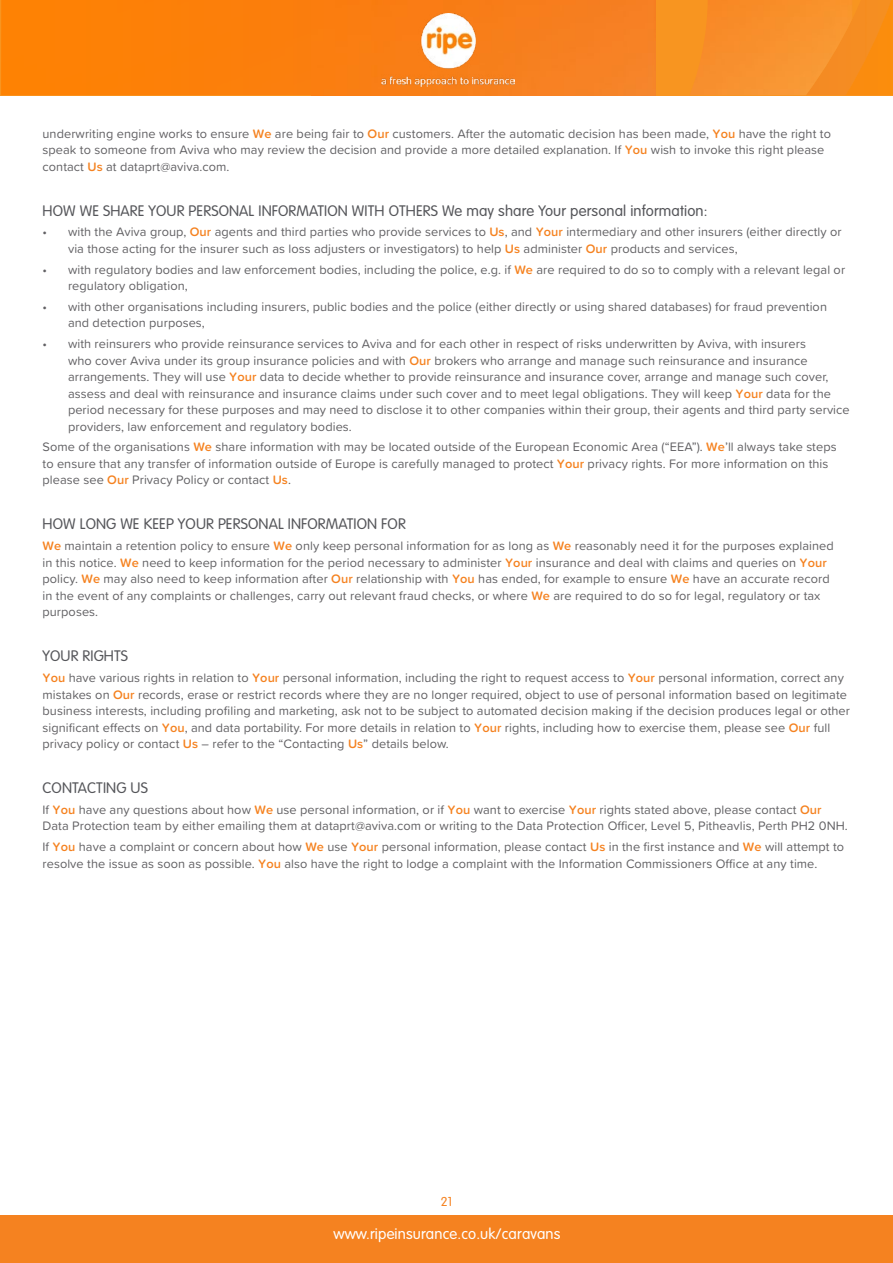
<style>
.page{position:relative;width:893px;height:1263px;background:#fff}
.page>*{position:absolute;margin:0;border:0;box-sizing:border-box;transform-origin:0 0}
.CVN_Secondary_Heading{font:300 15px "VAG Rounded Std";letter-spacing:.01em;color:#55565a}
.t1{font:300 15px "VAG Rounded Std";letter-spacing:.01em;color:#fff}
.CVN_Body{font:12.75px/16.5px "Proxima Soft";letter-spacing:.005em;color:#626164}
.t2{font:300 12.75px "VAG Rounded Std";color:#f58220}
.s1{font-weight:600;color:#f58220}
</style>
<div class="page">
<div style="left:0;top:1215px;width:893px;height:48px;background:#f58220"></div>
<svg style="left:0;top:0;width:893px;height:95px;background:#f98417"></svg>
<img style="left:382px;top:14px;width:133px;height:72px">
<p class="CVN_Body" style="left:43px;top:124px;width:790px">underwriting engine works to ensure <span class="s1">We</span> are being fair to <span class="s1">Our</span> customers. After the automatic decision has been made, <span class="s1">You</span> have the right to speak to someone from Aviva who may review the decision and provide a more detailed explanation. If <span class="s1">You</span> wish to invoke this right please contact <span class="s1">Us</span> at dataprt@aviva.com.</p>
<p class="CVN_Secondary_Heading" style="left:43px;top:202px;width:666px">HOW WE SHARE YOUR PERSONAL INFORMATION WITH OTHERS We may share Your personal information:</p>
<p class="CVN_Body" style="left:68px;top:223px;width:775px;text-indent:-26px">• with the Aviva group, <span class="s1">Our</span> agents and third parties who provide services to <span class="s1">Us</span>, and <span class="s1">Your</span> intermediary and other insurers (either directly or via those acting for the insurer such as loss adjusters or investigators) to help <span class="s1">Us</span> administer <span class="s1">Our</span> products and services,</p>
<p class="CVN_Body" style="left:68px;top:261px;width:779px;text-indent:-26px">• with regulatory bodies and law enforcement bodies, including the police, e.g. if <span class="s1">We</span> are required to do so to comply with a relevant legal or regulatory obligation,</p>
<p class="CVN_Body" style="left:68px;top:298px;width:760px;text-indent:-26px">• with other organisations including insurers, public bodies and the police (either directly or using shared databases) for fraud prevention and detection purposes,</p>
<p class="CVN_Body" style="left:68px;top:335px;width:783px;text-indent:-26px">• with reinsurers who provide reinsurance services to Aviva and for each other in respect of risks underwritten by Aviva, with insurers<br>who cover Aviva under its group insurance policies and with <span class="s1">Our</span> brokers who arrange and manage such reinsurance and insurance arrangements. They will use <span class="s1">Your</span> data to decide whether to provide reinsurance and insurance cover, arrange and manage such cover, assess and deal with reinsurance and insurance claims under such cover and to meet legal obligations. They will keep <span class="s1">Your</span> data for the period necessary for these purposes and may need to disclose it to other companies within their group, their agents and third party service providers, law enforcement and regulatory bodies.</p>
<p class="CVN_Body" style="left:43px;top:438px;width:796px">Some of the organisations <span class="s1">We</span> share information with may be located outside of the European Economic Area (“EEA”). <span class="s1">We</span>’ll always take steps to ensure that any transfer of information outside of Europe is carefully managed to protect <span class="s1">Your</span> privacy rights. For more information on this please see <span class="s1">Our</span> Privacy Policy or contact <span class="s1">Us</span>.</p>
<p class="CVN_Secondary_Heading" style="left:43px;top:516px;width:365px">HOW LONG WE KEEP YOUR PERSONAL INFORMATION FOR</p>
<p class="CVN_Body" style="left:43px;top:537px;width:793px"><span class="s1">We</span> maintain a retention policy to ensure <span class="s1">We</span> only keep personal information for as long as <span class="s1">We</span> reasonably need it for the purposes explained in this notice. <span class="s1">We</span> need to keep information for the period necessary to administer <span class="s1">Your</span> insurance and deal with claims and queries on <span class="s1">Your </span>policy. <span class="s1">We</span> may also need to keep information after <span class="s1">Our</span> relationship with <span class="s1">You</span> has ended, for example to ensure <span class="s1">We</span> have an accurate record in the event of any complaints or challenges, carry out relevant fraud checks, or where <span class="s1">We</span> are required to do so for legal, regulatory or tax purposes.</p>
<p class="CVN_Secondary_Heading" style="left:43px;top:647px;width:87px">YOUR RIGHTS</p>
<p class="CVN_Body" style="left:43px;top:669px;width:809px"><span class="s1">You</span> have various rights in relation to <span class="s1">Your</span> personal information, including the right to request access to <span class="s1">Your</span> personal information, correct any mistakes on <span class="s1">Our</span> records, erase or restrict records where they are no longer required, object to use of personal information based on legitimate business interests, including profiling and marketing, ask not to be subject to automated decision making if the decision produces legal or other significant effects on <span class="s1">You</span>, and data portability. For more details in relation to <span class="s1">Your</span> rights, including how to exercise them, please see <span class="s1">Our</span> full privacy policy or contact <span class="s1">Us</span> – refer to the “Contacting <span class="s1">Us</span>” details below.</p>
<p class="CVN_Secondary_Heading" style="left:43px;top:779px;width:107px">CONTACTING US</p>
<p class="CVN_Body" style="left:43px;top:801px;width:807px">If <span class="s1">You</span> have any questions about how <span class="s1">We</span> use personal information, or if <span class="s1">You</span> want to exercise <span class="s1">Your</span> rights stated above, please contact <span class="s1">Our<br></span>Data Protection team by either emailing them at dataprt@aviva.com or writing to the Data Protection Officer, Level 5, Pitheavlis, Perth PH2 0NH.</p>
<p class="CVN_Body" style="left:43px;top:838px;width:803px">If <span class="s1">You</span> have a complaint or concern about how <span class="s1">We</span> use <span class="s1">Your</span> personal information, please contact <span class="s1">Us</span> in the first instance and <span class="s1">We</span> will attempt to resolve the issue as soon as possible. <span class="s1">You</span> also have the right to lodge a complaint with the Information Commissioners Office at any time.</p>
<p class="t2" style="left:441px;top:1194px;width:13px">21</p>
<p class="t1" style="left:333px;top:1225px;width:228px">www.ripeinsurance.co.uk/caravans</p>
</div>
